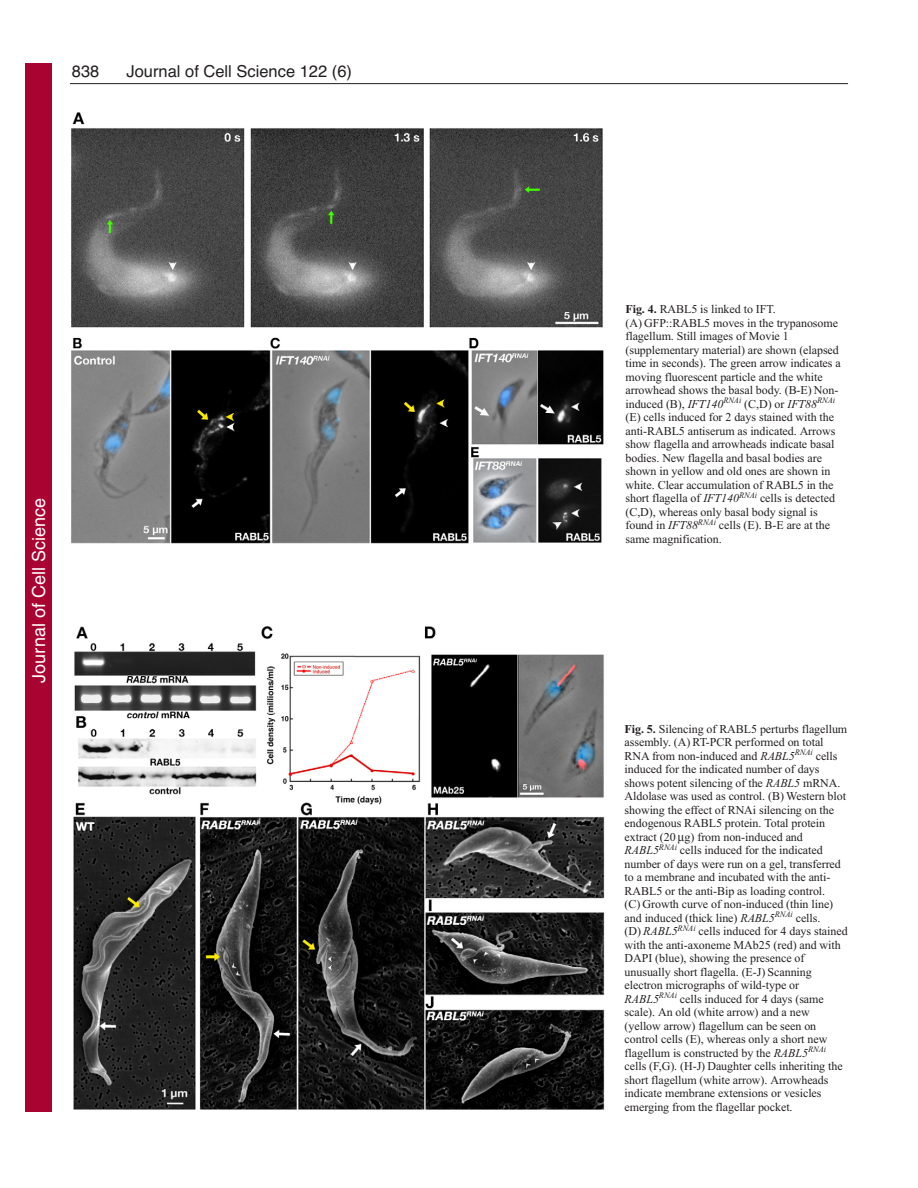
<style>
.page{position:relative;width:918px;height:1188px;background:#fff}
.page>*{position:absolute;margin:0;border:0;box-sizing:border-box;transform-origin:0 0}
.t1{font:18px "Helvetica";color:#fff}
.t2{font:16.5px "Helvetica";color:#231f20}
.t3{font:12px/13.5px "Times New Roman";letter-spacing:-.005em;color:#231f20}
.s1{font-weight:700}
.s2{font-style:italic}
</style>
<div class="page">
<hr style="left:70px;top:83px;width:778px;height:1px;background:#231f20">
<img style="left:71px;top:112px;width:533px;height:432px">
<img style="left:73px;top:626px;width:532px;height:484px">
<div style="left:26px;top:64px;width:26px;height:1048px;background:#a90332"></div>
<h2 class="t2" style="left:72px;top:65px;width:29px">838</h2>
<h2 class="t2" style="left:127px;top:65px;width:227px">Journal of Cell Science 122 (6)</h2>
<h1 class="t1" style="left:28px;top:683px;width:186px;rotate:-90deg">Journal of Cell Science</h1>
<p class="t3" style="left:625px;top:304px;width:217px"><span class="s1">Fig. 4.</span> RABL5 is linked to IFT.<br>(A) GFP::RABL5 moves in the trypanosome flagellum. Still images of Movie 1 (supplementary material) are shown (elapsed time in seconds). The green arrow indicates a moving fluorescent particle and the white arrowhead shows the basal body. (B-E) Non&shy;induced (B), <span class="s2">IFT140</span><sup>RNAi</sup> (C,D) or <span class="s2">IFT88</span><sup>RNAi </sup>(E) cells induced for 2 days stained with the anti-RABL5 antiserum as indicated. Arrows show flagella and arrowheads indicate basal bodies. New flagella and basal bodies are shown in yellow and old ones are shown in white. Clear accumulation of RABL5 in the short flagella of <span class="s2">IFT140</span><sup>RNAi</sup> cells is detected (C,D), whereas only basal body signal is found in <span class="s2">IFT88</span><sup>RNAi</sup> cells (E). B-E are at the same magnification.</p>
<p class="t3" style="left:625px;top:723px;width:225px"><span class="s1">Fig. 5.</span> Silencing of RABL5 perturbs flagellum assembly. (A) RT-PCR performed on total RNA from non-induced and <span class="s2">RABL5</span><sup>RNAi</sup> cells induced for the indicated number of days shows potent silencing of the <span class="s2">RABL5</span> mRNA.<br>Aldolase was used as control. (B) Western blot showing the effect of RNAi silencing on the endogenous RABL5 protein. Total protein extract (20 g) from non-induced and <span class="s2">RABL5</span><sup>RNAi</sup> cells induced for the indicated number of days were run on a gel, transferred to a membrane and incubated with the anti-RABL5 or the anti-Bip as loading control.<br>(C) Growth curve of non-induced (thin line) and induced (thick line) <span class="s2">RABL5</span><sup>RNAi</sup> cells.<br>(D) <span class="s2">RABL5</span><sup>RNAi</sup> cells induced for 4 days stained with the anti-axoneme MAb25 (red) and with DAPI (blue), showing the presence of unusually short flagella. (E-J) Scanning electron micrographs of wild-type or <span class="s2">RABL5</span><sup>RNAi</sup> cells induced for 4 days (same scale). An old (white arrow) and a new (yellow arrow) flagellum can be seen on control cells (E), whereas only a short new flagellum is constructed by the <span class="s2">RABL5</span><sup>RNAi </sup>cells (F,G). (H-J) Daughter cells inheriting the short flagellum (white arrow). Arrowheads indicate membrane extensions or vesicles emerging from the flagellar pocket.</p>
</div>
